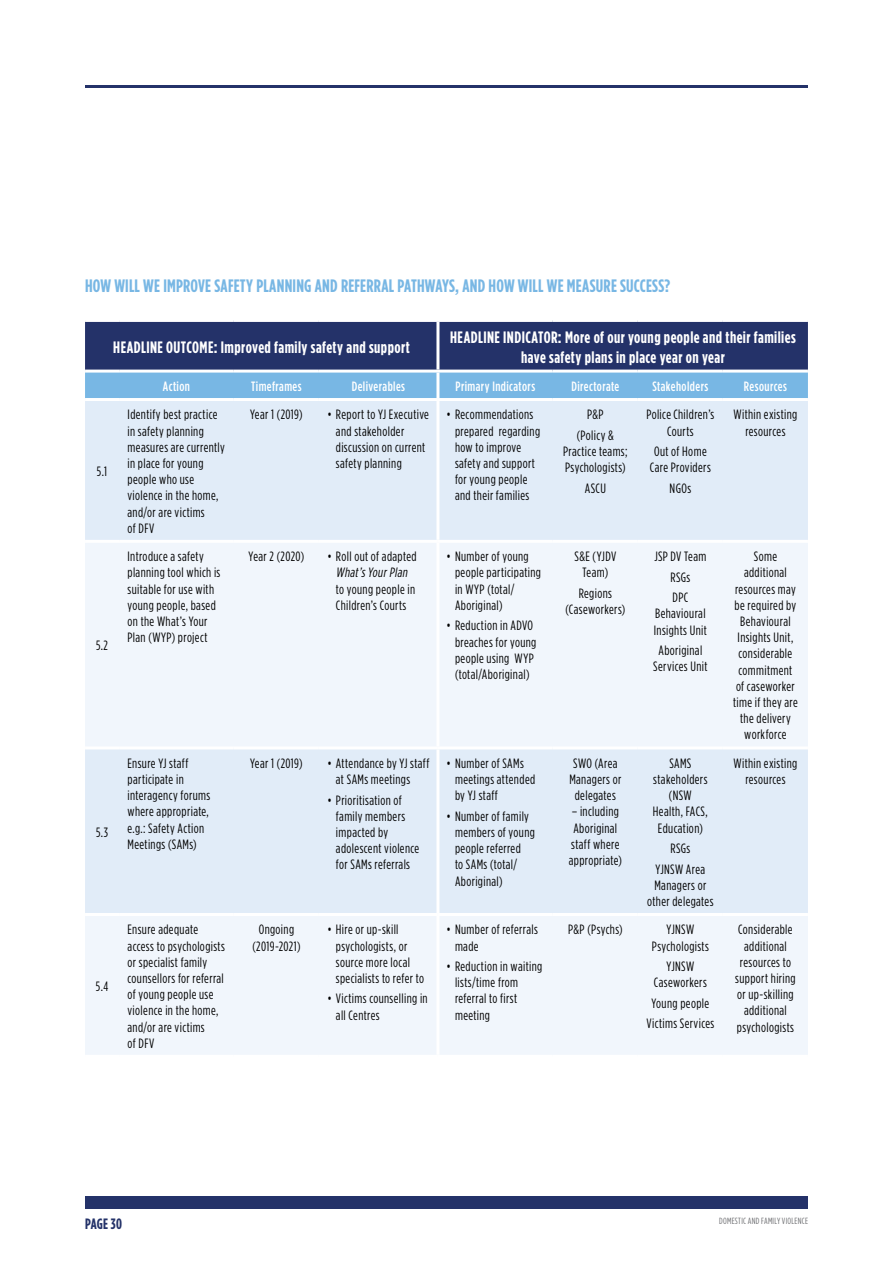
<style>
.page{position:relative;width:893px;height:1263px;background:#fff}
.page>*{position:absolute;margin:0;border:0;box-sizing:border-box;transform-origin:0 0}
.t1{font:700 condensed 18px "Gotham HTF";letter-spacing:.015em;color:#78b7e4}
.t2{font:700 condensed 16.5px/19.8px "Gotham HTF";letter-spacing:.025em;color:#fff;text-align:center}
.t3{font:700 condensed 15px "Gotham HTF";letter-spacing:.01em;color:#243269}
.t4{font:condensed 13.5px/16.2px "Gotham HTF";letter-spacing:.03em;color:#000;text-align:center}
.t5{font:500 condensed 13.5px "Gotham HTF";letter-spacing:.03em;color:#fff}
.t6{font:italic condensed 13.5px "Gotham HTF";color:#000}
.t7{font:condensed 9px "Gotham HTF";letter-spacing:.03em;color:#6d6e71}
</style>
<div class="page">
<div style="left:85px;top:1196px;width:723px;height:13px;background:#243269"></div>
<hr style="left:85px;top:85px;width:723px;height:2px;background:#243269">
<svg style="left:85px;top:322px;width:723px;height:76px;background:#426094"></svg>
<div style="left:85px;top:401px;width:723px;height:139px;background:#e1ecf8"></div>
<div style="left:85px;top:543px;width:723px;height:203px;background:#f1f6fc"></div>
<div style="left:85px;top:749px;width:723px;height:164px;background:#e1ecf8"></div>
<div style="left:85px;top:916px;width:723px;height:139px;background:#f1f6fc"></div>
<hr style="left:85px;top:370px;width:34px;height:3px;background:#fff">
<hr style="left:119px;top:370px;width:115px;height:3px;background:#fff">
<hr style="left:234px;top:370px;width:85px;height:3px;background:#fff">
<hr style="left:319px;top:370px;width:119px;height:3px;background:#fff">
<hr style="left:438px;top:370px;width:115px;height:3px;background:#fff">
<hr style="left:553px;top:370px;width:85px;height:3px;background:#fff">
<hr style="left:638px;top:370px;width:85px;height:3px;background:#fff">
<hr style="left:723px;top:370px;width:85px;height:3px;background:#fff">
<hr style="left:436px;top:373px;width:3px;height:25px;background:#fff">
<hr style="left:436px;top:401px;width:3px;height:139px;background:#fff">
<hr style="left:436px;top:749px;width:3px;height:164px;background:#fff">
<hr style="left:436px;top:916px;width:3px;height:139px;background:#fff">
<hr style="left:436px;top:322px;width:3px;height:48px;background:#fff">
<hr style="left:436px;top:543px;width:3px;height:203px;background:#fff">
<h1 class="t1" style="left:85px;top:275px;width:587px">HOW WILL WE IMPROVE SAFETY PLANNING AND REFERRAL PATHWAYS, AND HOW WILL WE MEASURE SUCCESS?</h1>
<p class="t2" style="left:113px;top:337px;width:298px">HEADLINE OUTCOME: Improved family safety and support</p>
<p class="t2" style="left:450px;top:327px;width:347px">HEADLINE INDICATOR: More of our young people and their families have safety plans in place year on year</p>
<p class="t5" style="left:163px;top:379px;width:29px">Action</p>
<p class="t5" style="left:251px;top:379px;width:52px">Timeframes</p>
<p class="t5" style="left:352px;top:379px;width:55px">Deliverables</p>
<p class="t5" style="left:455px;top:379px;width:81px">Primary Indicators</p>
<p class="t5" style="left:571px;top:379px;width:49px">Directorate</p>
<p class="t5" style="left:652px;top:379px;width:57px">Stakeholders</p>
<p class="t5" style="left:744px;top:379px;width:44px">Resources</p>
<p class="t4" style="left:97px;top:463px;width:12px">5.1</p>
<p class="t4" style="left:96px;top:637px;width:14px">5.2</p>
<p class="t4" style="left:96px;top:824px;width:13px">5.3</p>
<p class="t4" style="left:96px;top:978px;width:14px">5.4</p>
<p class="t4" style="left:128px;top:406px;width:99px;text-align:left">Identify best practice in safety planning measures are currently in place for young people who use violence in the home, and/or are victims<br>of DFV</p>
<p class="t4" style="left:250px;top:406px;width:54px">Year 1 (2019)</p>
<p class="t4" style="left:336px;top:406px;width:95px;text-align:left;text-indent:-9px">• Report to YJ Executive and stakeholder discussion on current safety planning</p>
<p class="t4" style="left:455px;top:406px;width:87px;text-align:left;text-indent:-9px">• Recommendations prepared regarding how to improve safety and support for young people and their families</p>
<p class="t4" style="left:577px;top:404px;width:39px;line-height:20.4px">P&amp;P (Policy &amp;</p>
<p class="t4" style="left:563px;top:443px;width:66px;text-align:left">Practice teams;<br>Psychologists)</p>
<p class="t4" style="left:585px;top:480px;width:23px">ASCU</p>
<p class="t4" style="left:128px;top:548px;width:94px;text-align:left">Introduce a safety planning tool which is suitable for use with young people, based on the What’s Your<br>Plan (WYP) project</p>
<p class="t4" style="left:249px;top:548px;width:57px">Year 2 (2020)</p>
<p class="t4" style="left:327px;top:548px;width:91px">• Roll out of adapted</p>
<p class="t6" style="left:336px;top:565px;width:75px">What’sYourPlan</p>
<p class="t4" style="left:336px;top:581px;width:81px;text-align:left">to young people in<br>Children’s Courts</p>
<p class="t4" style="left:455px;top:548px;width:87px;text-align:left;text-indent:-9px">• Number of young people participating in WYP (total/<br>Aboriginal)</p>
<p class="t4" style="left:455px;top:617px;width:83px;text-align:left;text-indent:-9px">• Reduction in ADVO breaches for young people using WYP (total/Aboriginal)</p>
<p class="t4" style="left:574px;top:548px;width:43px">S&amp;E (YJDV<br>Team)</p>
<p class="t4" style="left:566px;top:585px;width:61px">Regions (Caseworkers)</p>
<p class="t4" style="left:646px;top:406px;width:70px">Police Children’s<br>Courts</p>
<p class="t4" style="left:650px;top:443px;width:62px">Out of Home<br>Care Providers</p>
<p class="t4" style="left:670px;top:480px;width:23px">NGOs</p>
<p class="t4" style="left:654px;top:546px;width:54px;line-height:20.4px">JSP DV Team<br>RSGs<br>DPC</p>
<p class="t4" style="left:654px;top:605px;width:54px;text-align:left">Behavioural<br>Insights Unit</p>
<p class="t4" style="left:653px;top:642px;width:56px">Aboriginal<br>Services Unit</p>
<p class="t4" style="left:128px;top:755px;width:84px;text-align:left">Ensure YJ staff participate in interagency forums where appropriate, e.g.: Safety Action<br>Meetings (SAMs)</p>
<p class="t4" style="left:250px;top:755px;width:54px">Year 1 (2019)</p>
<p class="t4" style="left:336px;top:755px;width:95px;text-align:left;text-indent:-9px">• Attendance by YJ staff at SAMs meetings</p>
<p class="t4" style="left:336px;top:791px;width:85px;text-align:left;text-indent:-9px">• Prioritisation of family members impacted by adolescent violence for SAMs referrals</p>
<p class="t4" style="left:455px;top:755px;width:82px;text-align:left;text-indent:-9px">• Number of SAMs meetings attended by YJ staff</p>
<p class="t4" style="left:455px;top:808px;width:81px;text-align:left;text-indent:-9px">• Number of family members of young people referred<br>to SAMs (total/<br>Aboriginal)</p>
<p class="t4" style="left:569px;top:755px;width:53px">SWO (Area<br>Managers or delegates</p>
<p class="t4" style="left:569px;top:803px;width:55px">– including<br>Aboriginal staff where appropriate)</p>
<p class="t4" style="left:653px;top:755px;width:56px">SAMS stakeholders (NSW<br>Health, FACS,<br>Education)</p>
<p class="t4" style="left:655px;top:838px;width:51px;line-height:20.4px">RSGs<br>YJNSW Area</p>
<p class="t4" style="left:647px;top:877px;width:68px">Managers or other delegates</p>
<p class="t4" style="left:128px;top:921px;width:99px;text-align:left">Ensure adequate access to psychologists or specialist family counsellors for referral of young people use violence in the home, and/or are victims<br>of DFV</p>
<p class="t4" style="left:252px;top:921px;width:50px">Ongoing (2019-2021)</p>
<p class="t4" style="left:336px;top:921px;width:90px;text-align:left;text-indent:-9px">• Hire or up-skill psychologists, or source more local specialists to refer to</p>
<p class="t4" style="left:336px;top:990px;width:93px;text-align:left;text-indent:-9px">• Victims counselling in all Centres</p>
<p class="t4" style="left:455px;top:921px;width:84px;text-align:left;text-indent:-9px">• Number of referrals made</p>
<p class="t4" style="left:455px;top:958px;width:89px;text-align:left;text-indent:-9px">• Reduction in waiting lists/time from referral to first meeting</p>
<p class="t4" style="left:568px;top:921px;width:56px">P&amp;P (Psychs)</p>
<p class="t4" style="left:652px;top:921px;width:59px">YJNSW<br>Psychologists</p>
<p class="t4" style="left:654px;top:958px;width:54px">YJNSW<br>Caseworkers</p>
<p class="t4" style="left:646px;top:992px;width:69px;line-height:20.4px">Young people<br>Victims Services</p>
<p class="t4" style="left:733px;top:406px;width:65px">Within existing resources</p>
<p class="t4" style="left:733px;top:548px;width:66px">Some additional resources may be required by<br>Behavioural<br>Insights Unit, considerable commitment of caseworker time if they are the delivery workforce</p>
<p class="t4" style="left:733px;top:755px;width:65px">Within existing resources</p>
<p class="t4" style="left:735px;top:921px;width:62px">Considerable additional resources to support hiring or up-skilling additional psychologists</p>
<p class="t3" style="left:85px;top:1215px;width:38px">PAGE 30</p>
<p class="t7" style="left:719px;top:1216px;width:90px">DOMESTIC AND FAMILY VIOLENCE</p>
</div>
